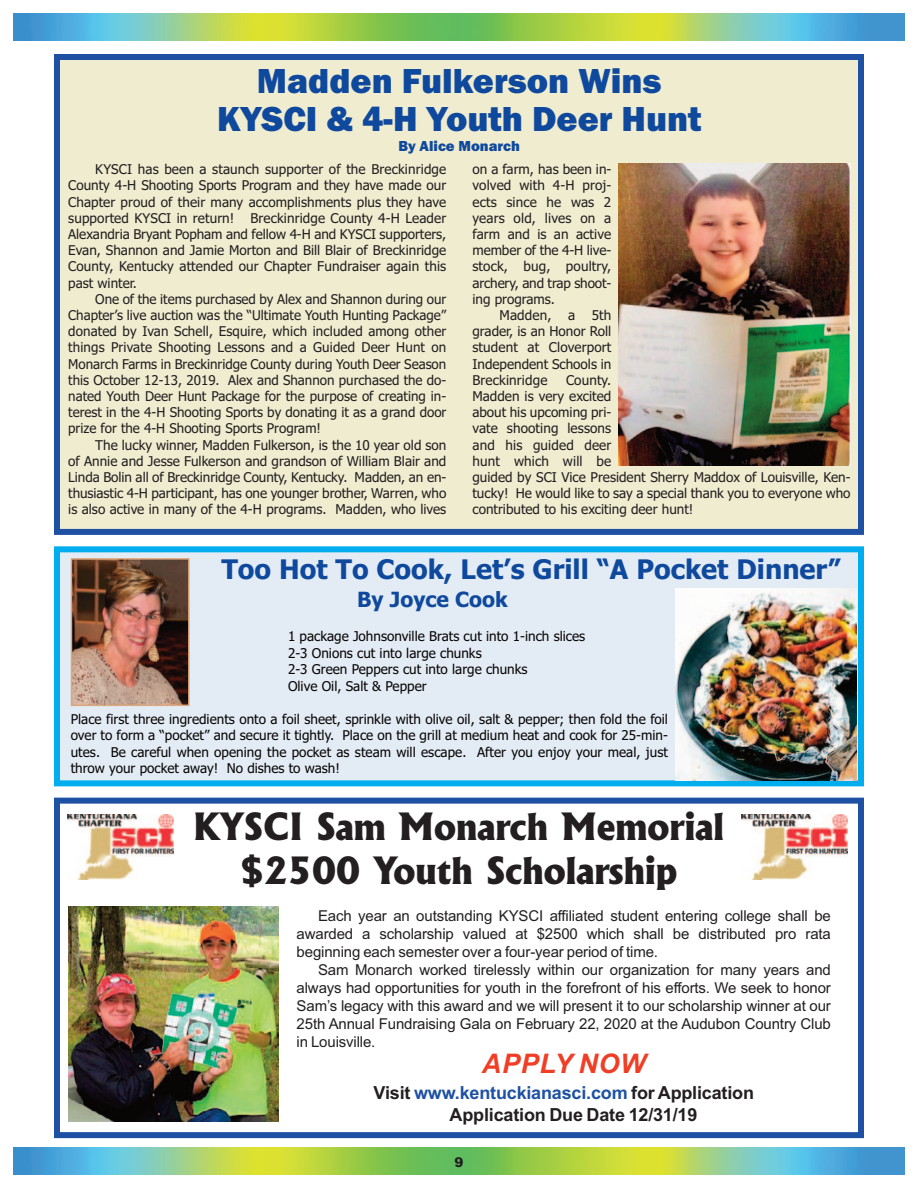
<style>
.page{position:relative;width:918px;height:1188px;background:#fff}
.page>*{position:absolute;margin:0;border:0;box-sizing:border-box;transform-origin:0 0}
.t1{font:800 36px/43.2px "Albertus";color:#231f20;text-align:center}
.t2{font:800 36px/38.7px "Franklin Gothic";color:#0f499d;text-align:center}
.t3{font:700 27px "Tahoma";color:#0f499d}
.t4{font:italic 700 27px "Arial";letter-spacing:.025em;color:#ef3e25}
.t5{font:700 21px "Tahoma";color:#0f499d}
.t6{font:700 18px/21.6px "Arial";letter-spacing:-.01em;color:#231f20}
.t7{font:15px/18px "Arial";letter-spacing:-.01em;color:#231f20;text-align:justify}
.t8{font:800 15px "Franklin Gothic";color:#0f499d}
.t9{font:13.5px/16.2px "Tahoma";color:#231f20;text-align:justify}
.t10{font:13.5px/16.5px "Tahoma";color:#080505}
.t11{font:900 13.5px "Arial";color:#231f20}
.s1{color:#1e51a3}
</style>
<div class="page">
<svg style="left:14px;top:1147px;width:890px;height:1px"></svg>
<img style="left:14px;top:1148px;width:891px;height:26px">
<img style="left:14px;top:14px;width:891px;height:26px">
<div style="left:60px;top:552px;width:798px;height:228px;background:#e3ecf5"></div>
<div style="left:54px;top:546px;width:810px;height:240px;border:6px solid #00aeef"></div>
<img style="left:74px;top:561px;width:113px;height:142px">
<div style="left:71px;top:558px;width:119px;height:148px;border:2px solid #dba87d"></div>
<img style="left:675px;top:588px;width:182px;height:193px">
<div style="left:60px;top:60px;width:798px;height:469px;background:#f0ecd0"></div>
<div style="left:54px;top:54px;width:810px;height:481px;border:6px solid #1e51a3"></div>
<img style="left:619px;top:164px;width:231px;height:302px">
<div style="left:54px;top:798px;width:810px;height:340px;border:6px solid #1e51a3"></div>
<img style="left:68px;top:906px;width:211px;height:216px">
<div style="left:68px;top:813px;width:108px;height:66px;background:linear-gradient(to bottom,#fff,#fff)"></div>
<img style="left:68px;top:815px;width:106px;height:64px">
<svg style="left:741px;top:814px;width:107px;height:41px"></svg>
<img style="left:741px;top:815px;width:106px;height:64px">
<h1 class="t2" style="left:217px;top:64px;width:486px">Madden Fulkerson Wins<br>KYSCI &amp; 4-H Youth Deer Hunt</h1>
<p class="t8" style="left:399px;top:141px;width:123px">By Alice Monarch</p>
<p class="t9" style="left:68px;top:162px;width:380px;text-indent:27px">KYSCI has been a staunch supporter of the Breckinridge County 4-H Shooting Sports Program and they have made our Chapter proud of their many accomplishments plus they have supported KYSCI in return! Breckinridge County 4-H Leader Alexandria Bryant Popham and fellow 4-H and KYSCI supporters, Evan, Shannon and Jamie Morton and Bill Blair of Breckinridge County, Kentucky attended our Chapter Fundraiser again this past winter.</p>
<p class="t9" style="left:68px;top:292px;width:380px;text-indent:27px">One of the items purchased by Alex and Shannon during our Chapter’s live auction was the “Ultimate Youth Hunting Package” donated by Ivan Schell, Esquire, which included among other things Private Shooting Lessons and a Guided Deer Hunt on Monarch Farms in Breckinridge County during Youth Deer Season this October 12-13, 2019. Alex and Shannon purchased the do&shy;nated Youth Deer Hunt Package for the purpose of creating in&shy;terest in the 4-H Shooting Sports by donating it as a grand door prize for the 4-H Shooting Sports Program!</p>
<p class="t9" style="left:68px;top:438px;width:380px;text-indent:27px">The lucky winner, Madden Fulkerson, is the 10 year old son of Annie and Jesse Fulkerson and grandson of William Blair and Linda Bolin all of Breckinridge County, Kentucky. Madden, an en&shy;thusiastic 4-H participant, has one younger brother, Warren, who is also active in many of the 4-H programs. Madden, who lives</p>
<p class="t9" style="left:473px;top:162px;width:140px">on a farm, has been in&shy;volved with 4-H proj&shy;ects since he was 2 years old, lives on a farm and is an active member of the 4-H live&shy;stock, bug, poultry, archery, and trap shoot&shy;ing programs.</p>
<p class="t9" style="left:473px;top:308px;width:140px;text-indent:27px">Madden, a 5th grader, is an Honor Roll student at Cloverport Independent Schools in Breckinridge</p>
<p class="t9" style="left:473px;top:373px;width:380px;text-align:left;text-indent:94px">County.<br>Madden is very excited<br>about his upcoming pri-<br>vate shooting lessons<br>and his guided deer<br>hunt which will be<br>guided by SCI Vice President Sherry Maddox of Louisville, Ken&shy;tucky! He would like to say a special thank you to everyone who contributed to his exciting deer hunt!</p>
<h2 class="t3" style="left:221px;top:558px;width:621px">Too Hot To Cook, Let’s Grill “A Pocket Dinner”</h2>
<h3 class="t5" style="left:357px;top:591px;width:152px">By Joyce Cook</h3>
<p class="t10" style="left:288px;top:629px;width:299px">1 package Johnsonville Brats cut into 1-inch slices 2-3 Onions cut into large chunks<br>2-3 Green Peppers cut into large chunks<br>Olive Oil, Salt &amp; Pepper</p>
<p class="t10" style="left:71px;top:712px;width:599px;text-align:justify">Place first three ingredients onto a foil sheet, sprinkle with olive oil, salt &amp; pepper; then fold the foil over to form a “pocket” and secure it tightly. Place on the grill at medium heat and cook for 25-min&shy;utes. Be careful when opening the pocket as steam will escape. After you enjoy your meal, just throw your pocket away! No dishes to wash!</p>
<h1 class="t1" style="left:193px;top:806px;width:533px">KYSCI Sam Monarch Memorial $2500 Youth Scholarship</h1>
<p class="t7" style="left:297px;top:908px;width:536px;text-indent:21px">Each year an outstanding KYSCI affiliated student entering college shall be awarded a scholarship valued at $2500 which shall be distributed pro rata beginning each semester over a four-year period of time.</p>
<p class="t7" style="left:297px;top:962px;width:536px;text-indent:21px">Sam Monarch worked tirelessly within our organization for many years and always had opportunities for youth in the forefront of his efforts. We seek to honor Sam’s legacy with this award and we will present it to our scholarship winner at our 25th Annual Fundraising Gala on February 22, 2020 at the Audubon Country Club in Louisville.</p>
<h2 class="t4" style="left:482px;top:1048px;width:165px">APPLY NOW</h2>
<h3 class="t6" style="left:450px;top:1082px;width:306px;text-indent:-76px">Visit <span class="s1">www.kentuckianasci.com</span> for Application<br>Application Due Date 12/31/19</h3>
<p class="t11" style="left:454px;top:1155px;width:11px">9</p>
</div>
